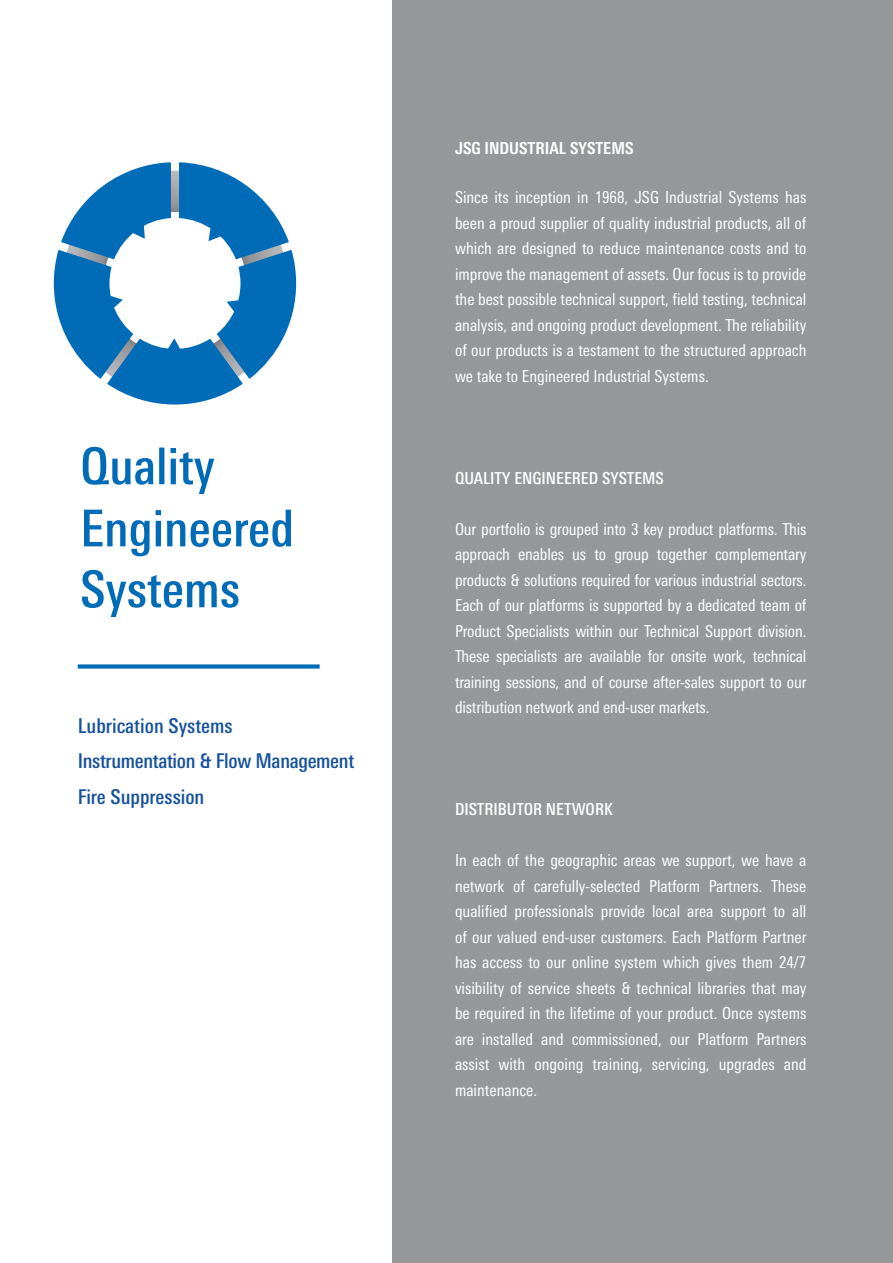
<style>
.page{position:relative;width:893px;height:1263px;background:#fff}
.page>*{position:absolute;margin:0;border:0;box-sizing:border-box;transform-origin:0 0}
.Sub_heading{font:500 condensed 20.4px "Linotype Univers";letter-spacing:-.01em;color:#16519d}
.Body_copy{font:condensed 16.5px/25.5px "Linotype Univers";color:#fff;text-align:justify}
.Body_copy-2{font:500 condensed 16.5px "Linotype Univers";color:#fff}
.Body_copy-3{font:700 condensed 16.5px "Linotype Univers";color:#fff}
</style>
<div class="page">
<div style="left:393px;top:0;width:500px;height:1263px;background:#959799"></div>
<div style="left:78px;top:664px;width:242px;height:5px;background:#006bb6"></div>
<svg style="left:82px;top:570px;width:156px;height:47px"></svg>
<svg style="left:84px;top:510px;width:207px;height:46px"></svg>
<svg style="left:83px;top:447px;width:131px;height:47px"></svg>
<svg style="left:54px;top:162px;width:242px;height:242px"></svg>
<p class="Sub_heading" style="left:78px;top:713px;width:156px">Lubrication Systems</p>
<p class="Sub_heading" style="left:78px;top:749px;width:278px">Instrumentation &amp; Flow Management</p>
<p class="Sub_heading" style="left:78px;top:785px;width:128px">Fire Suppression</p>
<p class="Body_copy-3" style="left:455px;top:138px;width:180px">JSG INDUSTRIAL SYSTEMS</p>
<p class="Body_copy" style="left:455px;top:185px;width:353px">Since its inception in 1968, JSG Industrial Systems has been a proud supplier of quality industrial products, all of which are designed to reduce maintenance costs and to improve the management of assets. Our focus is to provide the best possible technical support, field testing, technical analysis, and ongoing product development. The reliability of our products is a testament to the structured approach we take to Engineered Industrial Systems.</p>
<p class="Body_copy-2" style="left:455px;top:468px;width:210px">QUALITY ENGINEERED SYSTEMS</p>
<p class="Body_copy" style="left:455px;top:516px;width:353px">Our portfolio is grouped into 3 key product platforms. This approach enables us to group together complementary products &amp; solutions required for various industrial sectors.<br>Each of our platforms is supported by a dedicated team of Product Specialists within our Technical Support division.<br>These specialists are available for onsite work, technical training sessions, and of course after-sales support to our distribution network and end-user markets.</p>
<p class="Body_copy-2" style="left:455px;top:800px;width:159px">DISTRIBUTOR NETWORK</p>
<p class="Body_copy" style="left:455px;top:847px;width:353px">In each of the geographic areas we support, we have a network of carefully-selected Platform Partners. These qualified professionals provide local area support to all of our valued end-user customers. Each Platform Partner has access to our online system which gives them 24/7 visibility of service sheets &amp; technical libraries that may be required in the lifetime of your product. Once systems are installed and commissioned, our Platform Partners assist with ongoing training, servicing, upgrades and maintenance.</p>
</div>
